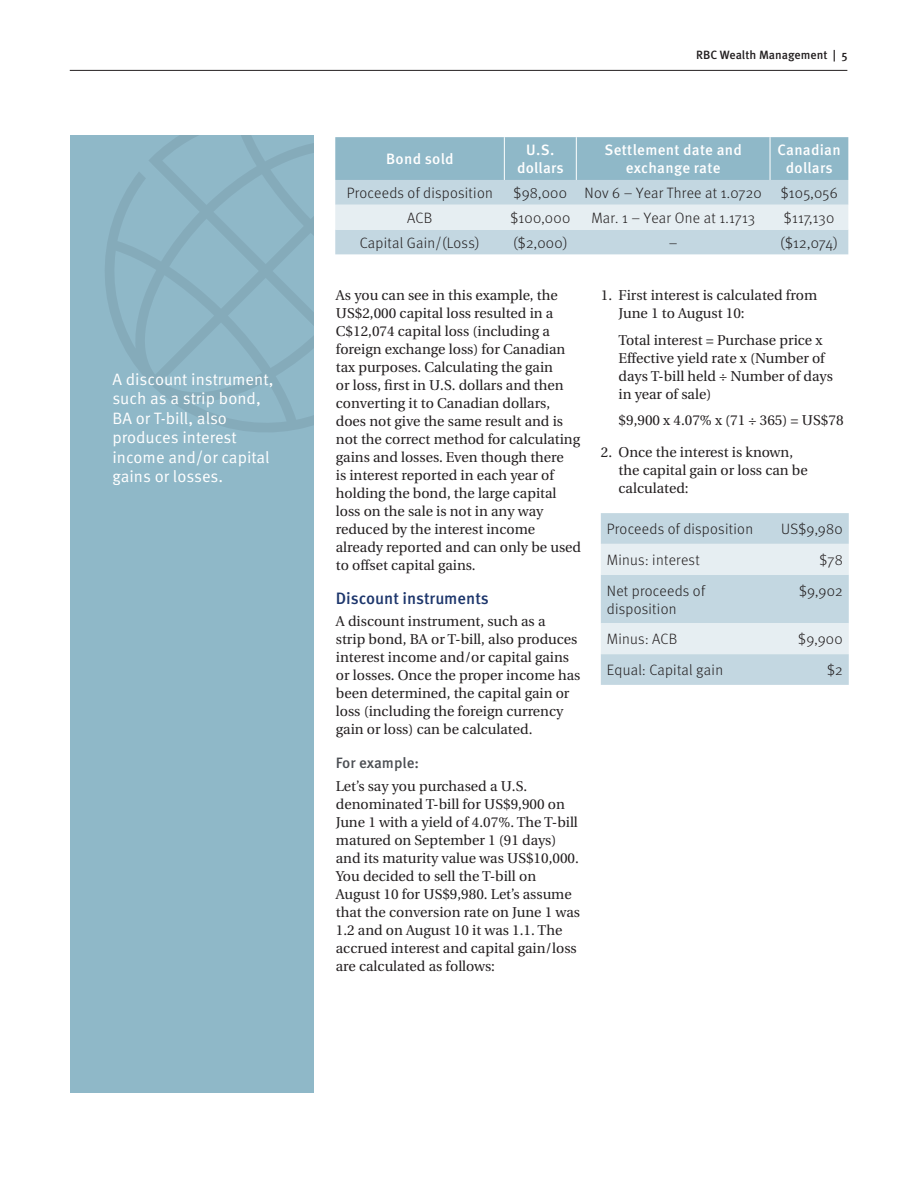
<style>
.page{position:relative;width:918px;height:1188px;background:#fff}
.page>*{position:absolute;margin:0;border:0;box-sizing:border-box;transform-origin:0 0}
.t1{font:16.5px/19.5px "Meta OT Norm";color:#fff}
.t2{font:500 16.5px "Meta OT";color:#1d366c}
.t3{font:300 15px/18px "Meta OT";letter-spacing:.02em;color:#231f20}
.t4{font:500 15px/18px "Meta OT";letter-spacing:.02em;color:#fff;text-align:center}
.t5{font:500 15px "Meta OT";letter-spacing:-.005em;color:#4c4f54}
.t6{font:14.25px/18px "Utopia";color:#231f20}
.t7{font:500 12px "Meta OT";color:#231f20}
</style>
<div class="page">
<hr style="left:70px;top:70px;width:777px;height:1px;background:#231f20">
<div style="left:70px;top:136px;width:243px;height:957px;background:#8fb8c8"></div>
<svg style="left:105px;top:136px;width:208px;height:296px"></svg>
<svg style="left:335px;top:137px;width:513px;height:117px;background:#b7d0db"></svg>
<hr style="left:504px;top:137px;width:1px;height:43px;background:#fff">
<hr style="left:576px;top:137px;width:1px;height:43px;background:#fff">
<hr style="left:770px;top:137px;width:1px;height:43px;background:#fff">
<svg style="left:601px;top:513px;width:248px;height:172px;background:#cfdfe7"></svg>
<p class="t1" style="left:112px;top:369px;width:163px">A discount instrument, such as a strip bond,<br>BA or T-bill, also produces interest income and/or capital gains or losses.</p>
<p class="t7" style="left:696px;top:47px;width:153px">RBC Wealth Management | 5</p>
<p class="t4" style="left:386px;top:150px;width:69px">Bond sold</p>
<p class="t4" style="left:517px;top:141px;width:48px">U.S. dollars</p>
<p class="t4" style="left:604px;top:141px;width:139px">Settlement date and exchange rate</p>
<p class="t4" style="left:778px;top:141px;width:65px">Canadian dollars</p>
<p class="t3" style="left:347px;top:184px;width:148px">Proceeds of disposition</p>
<p class="t3" style="left:514px;top:184px;width:250px">$98,000 Nov 6 – Year Three at 1.0720</p>
<p class="t3" style="left:781px;top:184px;width:59px">$105,056</p>
<p class="t3" style="left:407px;top:209px;width:27px">ACB</p>
<p class="t3" style="left:510px;top:209px;width:61px">$100,000</p>
<p class="t3" style="left:591px;top:209px;width:165px">Mar. 1 – Year One at 1.1713</p>
<p class="t3" style="left:784px;top:209px;width:52px">$117,130</p>
<p class="t3" style="left:360px;top:234px;width:121px">Capital Gain/(Loss)</p>
<p class="t3" style="left:513px;top:234px;width:56px">($2,000)</p>
<p class="t3" style="left:669px;top:234px;width:10px">–</p>
<p class="t3" style="left:780px;top:234px;width:59px">($12,074)</p>
<p class="t6" style="left:336px;top:287px;width:247px">As you can see in this example, the US$2,000 capital loss resulted in a C$12,074 capital loss (including a foreign exchange loss) for Canadian tax purposes. Calculating the gain<br>or loss, first in U.S. dollars and then converting it to Canadian dollars, does not give the same result and is not the correct method for calculating gains and losses. Even though there<br>is interest reported in each year of holding the bond, the large capital loss on the sale is not in any way reduced by the interest income already reported and can only be used to offset capital gains.</p>
<p class="t2" style="left:336px;top:588px;width:155px">Discount instruments</p>
<p class="t6" style="left:336px;top:613px;width:246px">A discount instrument, such as a<br>strip bond, BA or T-bill, also produces interest income and/or capital gains or losses. Once the proper income has been determined, the capital gain or loss (including the foreign currency gain or loss) can be calculated.</p>
<p class="t5" style="left:336px;top:754px;width:85px">For example:</p>
<p class="t6" style="left:336px;top:777px;width:246px">Let’s say you purchased a U.S. denominated T-bill for US$9,900 on June 1 with a yield of 4.07%. The T-bill matured on September 1 (91 days) and its maturity value was US$10,000.<br>You decided to sell the T-bill on August 10 for US$9,980. Let’s assume that the conversion rate on June 1 was 1.2 and on August 10 it was 1.1. The accrued interest and capital gain/loss are calculated as follows:</p>
<p class="t6" style="left:619px;top:287px;width:200px;text-indent:-18px">1. First interest is calculated from<br>June 1 to August 10:</p>
<p class="t6" style="left:619px;top:332px;width:216px">Total interest = Purchase price x<br>Effective yield rate x (Number of days T-bill held ÷ Number of days in year of sale)</p>
<p class="t6" style="left:619px;top:411px;width:227px">$9,900 x 4.07% x (71 ÷ 365) = US$78</p>
<p class="t6" style="left:619px;top:443px;width:191px;text-indent:-18px">2. Once the interest is known, the capital gain or loss can be calculated:</p>
<p class="t3" style="left:607px;top:520px;width:148px">Proceeds of disposition</p>
<p class="t3" style="left:781px;top:520px;width:63px">US$9,980</p>
<p class="t3" style="left:607px;top:551px;width:94px">Minus: interest</p>
<p class="t3" style="left:819px;top:551px;width:25px">$78</p>
<p class="t3" style="left:607px;top:582px;width:100px">Net proceeds of disposition</p>
<p class="t3" style="left:799px;top:582px;width:45px">$9,902</p>
<p class="t3" style="left:607px;top:631px;width:72px">Minus: ACB</p>
<p class="t3" style="left:798px;top:631px;width:46px">$9,900</p>
<p class="t3" style="left:607px;top:661px;width:118px">Equal: Capital gain</p>
<p class="t3" style="left:827px;top:661px;width:17px">$2</p>
</div>
